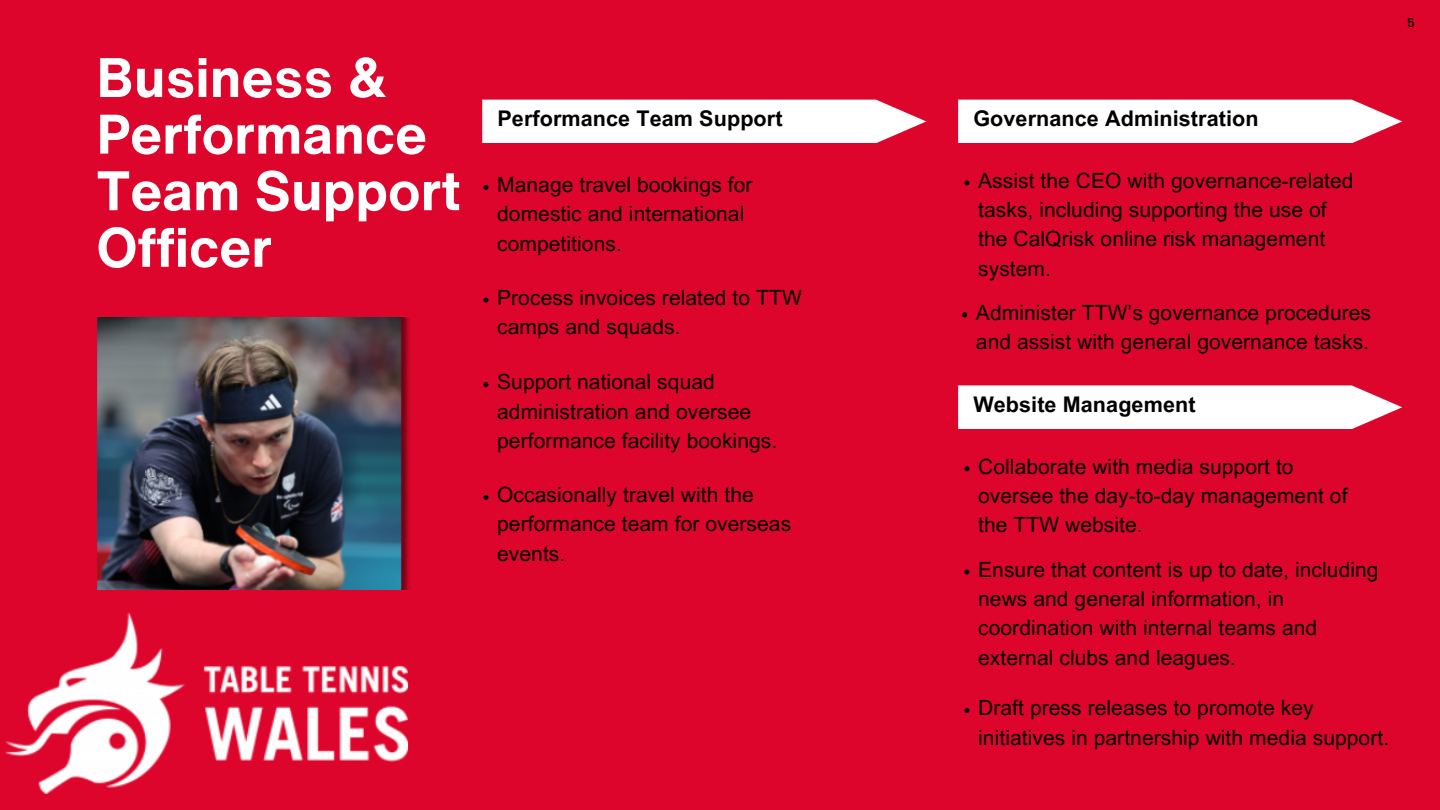
<style>
.page{position:relative;width:1440px;height:810px;background:#dd052b}
.page>*{position:absolute;margin:0;border:0;box-sizing:border-box;transform-origin:0 0}
.t1{font:700 54.6px/56.6px "Helvetica Now Text";letter-spacing:.005em;color:#fff}
.t2{font:700 21.6px "Arial MT Pro";letter-spacing:.005em;color:#000}
.t3{font:21px/29.2px "Arial MT Pro";letter-spacing:.005em;color:#000}
.t4{font:500 12px "Poppins";color:#000}
</style>
<div class="page">
<img style="left:5px;top:612px;width:404px;height:182px">
<svg style="left:483px;top:185px;width:5px;height:5px"></svg>
<svg style="left:964px;top:180px;width:5px;height:6px"></svg>
<svg style="left:962px;top:312px;width:5px;height:5px"></svg>
<div style="left:482px;top:100px;width:444px;height:43px;background:#fff"></div>
<div style="left:958px;top:100px;width:444px;height:43px;background:#fff"></div>
<svg style="left:483px;top:298px;width:5px;height:5px"></svg>
<svg style="left:483px;top:382px;width:5px;height:5px"></svg>
<svg style="left:483px;top:495px;width:5px;height:5px"></svg>
<svg style="left:964px;top:466px;width:5px;height:5px"></svg>
<svg style="left:964px;top:569px;width:5px;height:6px"></svg>
<svg style="left:958px;top:385px;width:444px;height:44px;background:#fceff1"></svg>
<svg style="left:964px;top:708px;width:5px;height:5px"></svg>
<img style="left:97px;top:317px;width:313px;height:272px">
<p class="t1" style="left:97px;top:48px;width:365px">Business &amp;<br>Performance<br>Team Support<br>Officer</p>
<p class="t4" style="left:1407px;top:16px;width:9px">5</p>
<p class="t2" style="left:497px;top:111px;width:287px">Performance Team Support</p>
<p class="t2" style="left:973px;top:111px;width:287px">Governance Administration</p>
<h1 class="t3" style="left:497px;top:173px;width:257px">Manage travel bookings for domestic and international competitions.</h1>
<h2 class="t3" style="left:978px;top:168px;width:377px">Assist the CEO with governance-related tasks, including supporting the use of the CalQrisk online risk management system.</h2>
<h2 class="t3" style="left:976px;top:300px;width:397px">Administer TTW’s governance procedures and assist with general governance tasks.</h2>
<p class="t3" style="left:497px;top:286px;width:306px">Process invoices related to TTW camps and squads.</p>
<p class="t3" style="left:497px;top:370px;width:282px">Support national squad administration and oversee performance facility bookings.</p>
<p class="t3" style="left:497px;top:483px;width:296px">Occasionally travel with the performance team for overseas events.</p>
<h2 class="t2" style="left:973px;top:396px;width:224px">Website Management</h2>
<p class="t3" style="left:978px;top:454px;width:371px">Collaborate with media support to oversee the day-to-day management of the TTW website.</p>
<p class="t3" style="left:978px;top:557px;width:402px">Ensure that content is up to date, including news and general information, in coordination with internal teams and external clubs and leagues.</p>
<p class="t3" style="left:978px;top:696px;width:413px">Draft press releases to promote key initiatives in partnership with media support.</p>
</div>
